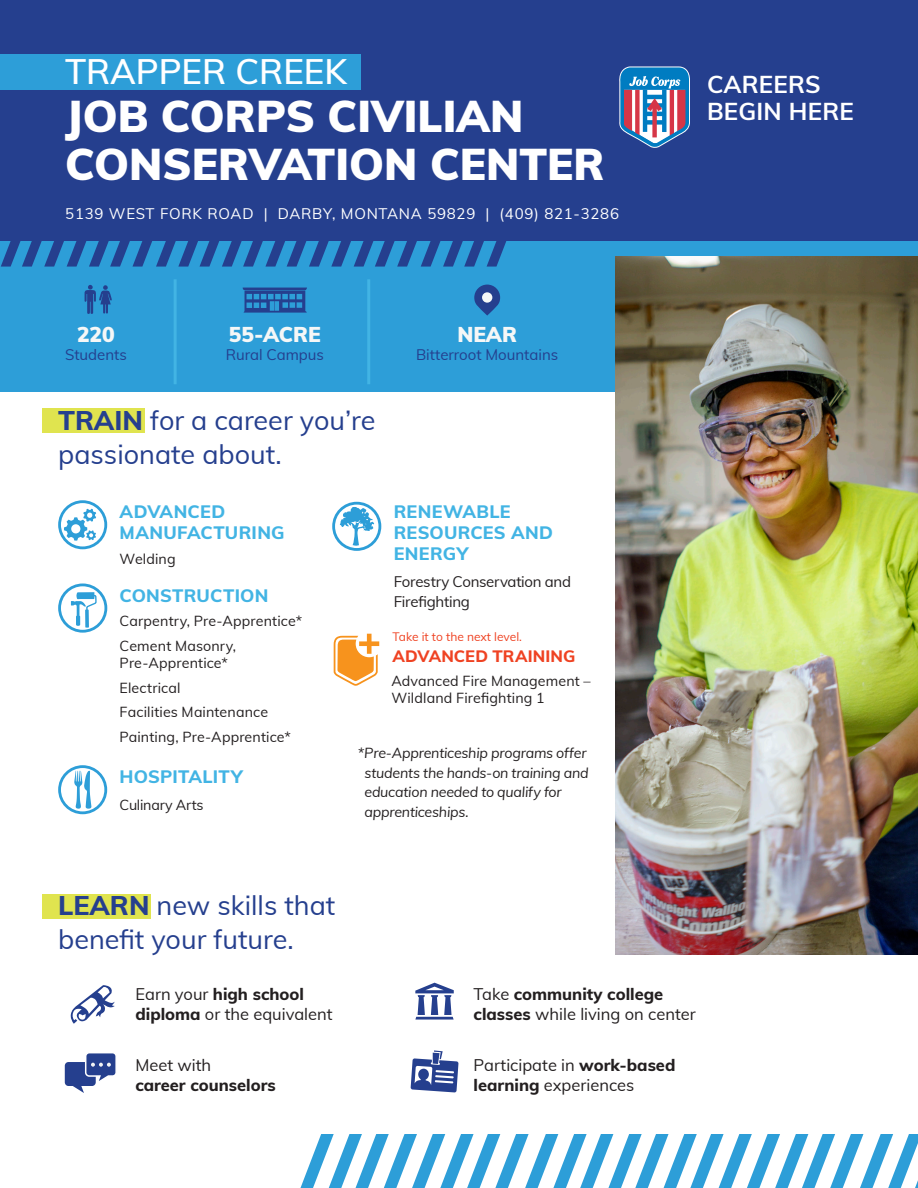
<style>
.page{position:relative;width:918px;height:1188px;background:#fff}
.page>*{position:absolute;margin:0;border:0;box-sizing:border-box;transform-origin:0 0}
.t1{font:900 43.5px/48px "Muli";color:#fff}
.centerName{font:600 34.65px "Muli";color:#fff}
.subhead{font:27px "Muli";color:#253f8e}
.t2{font:700 24.45px/27.2px "Muli";letter-spacing:.01em;color:#fff}
.whiteStatLabels{font:900 21px "Muli";color:#f5f7f7}
.Pathway_header{font:800 18px/21px "Muli";letter-spacing:.015em;color:#42b4e4}
.newSkilsDescriptor{font:16.5px/19.8px "Muli";color:#231f20}
.newSkilsDescriptor-2{font:800 16.5px/19.8px "Muli";color:#231f20}
.t3{font:800 16.5px "Muli";letter-spacing:.005em;color:#ef4222}
.address{font:15px "Muli";letter-spacing:.05em;color:#fff}
.whiteStatDescriptor{font:15px "Muli";color:#253f8e}
.trade_names{font:15px/19.5px "Muli";letter-spacing:-.02em;color:#231f20}
.trade_names-2{font:14.25px/17.1px "Muli";letter-spacing:.01em;color:#231f20}
.t4{font:italic 14.25px/19.5px "Muli";letter-spacing:-.015em;color:#231f20}
.trade_names-3{font:14.25px "Muli";letter-spacing:-.015em;color:#231f20}
.t5{font:12px "Muli";color:#ef4222}
.s1{font-weight:800}
.s2{font-weight:400}
</style>
<div class="page">
<div style="left:42px;top:408px;width:102px;height:25px;background:#e0e44f"></div>
<div style="left:0;top:212px;width:918px;height:180px;background:#2d9ed8"></div>
<div style="left:0;top:0;width:918px;height:240px;background:#253f8e"></div>
<img style="left:616px;top:256px;width:302px;height:699px">
<svg style="left:71px;top:985px;width:44px;height:39px"></svg>
<svg style="left:415px;top:983px;width:39px;height:37px"></svg>
<svg style="left:65px;top:1053px;width:51px;height:40px"></svg>
<svg style="left:411px;top:1050px;width:48px;height:43px"></svg>
<svg style="left:85px;top:285px;width:27px;height:29px"></svg>
<svg style="left:243px;top:288px;width:64px;height:25px"></svg>
<svg style="left:474px;top:285px;width:26px;height:31px"></svg>
<div style="left:482px;top:292px;width:10px;height:11px;background:#f5f7f7;border-radius:50%"></div>
<hr style="left:174px;top:279px;width:3px;height:105px;background:#42b4e4">
<hr style="left:367px;top:279px;width:3px;height:105px;background:#42b4e4">
<svg style="left:0;top:240px;width:518px;height:27px"></svg>
<svg style="left:300px;top:1134px;width:618px;height:54px"></svg>
<div style="left:42px;top:894px;width:109px;height:25px;background:#e0e44f"></div>
<svg style="left:334px;top:634px;width:45px;height:52px"></svg>
<svg style="left:58px;top:765px;width:49px;height:49px"></svg>
<svg style="left:58px;top:584px;width:49px;height:49px"></svg>
<svg style="left:619px;top:66px;width:71px;height:82px"></svg>
<svg style="left:58px;top:500px;width:49px;height:49px"></svg>
<svg style="left:332px;top:502px;width:49px;height:49px"></svg>
<div style="left:0;top:54px;width:361px;height:35px;background:#2d9ed8"></div>
<p class="centerName" style="left:65px;top:47px;width:283px">TRAPPER CREEK</p>
<p class="t1" style="left:65px;top:91px;width:541px">JOB CORPS CIVILIAN<br>CONSERVATION CENTER</p>
<p class="address" style="left:65px;top:203px;width:555px">5139 WEST FORK ROAD | DARBY, MONTANA 59829 | (409) 821-3286</p>
<p class="t2" style="left:707px;top:69px;width:148px">CAREERS<br>BEGIN HERE</p>
<p class="whiteStatLabels" style="left:77px;top:319px;width:39px">220</p>
<p class="whiteStatDescriptor" style="left:65px;top:343px;width:63px">Students</p>
<p class="whiteStatLabels" style="left:229px;top:319px;width:94px">55-ACRE</p>
<p class="whiteStatDescriptor" style="left:226px;top:343px;width:100px">Rural Campus</p>
<p class="whiteStatLabels" style="left:457px;top:319px;width:61px">NEAR</p>
<p class="whiteStatDescriptor" style="left:416px;top:343px;width:144px">Bitterroot Mountains</p>
<p class="subhead" style="left:58px;top:400px;width:319px"><span class="s1">TRAIN</span> for a career you’re</p>
<p class="subhead" style="left:58px;top:434px;width:225px">passionate about.</p>
<p class="Pathway_header" style="left:120px;top:501px;width:166px">ADVANCED<br>MANUFACTURING</p>
<p class="trade_names-2" style="left:120px;top:550px;width:58px">Welding</p>
<p class="Pathway_header" style="left:120px;top:584px;width:150px">CONSTRUCTION</p>
<p class="trade_names-2" style="left:120px;top:612px;width:184px">Carpentry, Pre-Apprentice*</p>
<p class="trade_names-2" style="left:120px;top:637px;width:118px">Cement Masonry,<br>Pre-Apprentice*</p>
<p class="trade_names-2" style="left:120px;top:678px;width:62px">Electrical</p>
<p class="trade_names-2" style="left:120px;top:703px;width:150px">Facilities Maintenance</p>
<p class="trade_names-2" style="left:120px;top:728px;width:173px">Painting, Pre-Apprentice*</p>
<p class="Pathway_header" style="left:394px;top:501px;width:161px">RENEWABLE<br>RESOURCES AND<br>ENERGY</p>
<p class="trade_names" style="left:394px;top:572px;width:179px">Forestry Conservation and<br>Firefighting</p>
<p class="t5" style="left:393px;top:628px;width:131px">Take it to the next level.</p>
<p class="t3" style="left:393px;top:644px;width:184px">ADVANCED TRAINING</p>
<p class="trade_names-2" style="left:391px;top:672px;width:201px">Advanced Fire Management –<br>Wildland Firefighting 1</p>
<p class="Pathway_header" style="left:120px;top:765px;width:125px">HOSPITALITY</p>
<p class="trade_names-3" style="left:120px;top:795px;width:86px">Culinary Arts</p>
<p class="t4" style="left:364px;top:743px;width:226px;text-indent:-6px">*Pre-Apprenticeship programs offer students the hands-on training and education needed to qualify for apprenticeships.</p>
<p class="subhead" style="left:58px;top:886px;width:279px"><span class="s1">LEARN</span> new skills that</p>
<p class="subhead" style="left:58px;top:920px;width:237px">benefit your future.</p>
<p class="newSkilsDescriptor-2" style="left:135px;top:984px;width:170px"><span class="s2">Earn your</span> high school</p>
<p class="newSkilsDescriptor" style="left:135px;top:1003px;width:199px"><span class="s1">diploma</span> or the equivalent</p>
<p class="newSkilsDescriptor-2" style="left:135px;top:1054px;width:142px"><span class="s2">Meet with<br></span>career counselors</p>
<p class="newSkilsDescriptor" style="left:474px;top:984px;width:224px">Take <span class="s1">community college classes</span> while living on center</p>
<p class="newSkilsDescriptor" style="left:474px;top:1054px;width:203px">Participate in <span class="s1">work-based learning</span> experiences</p>
</div>
